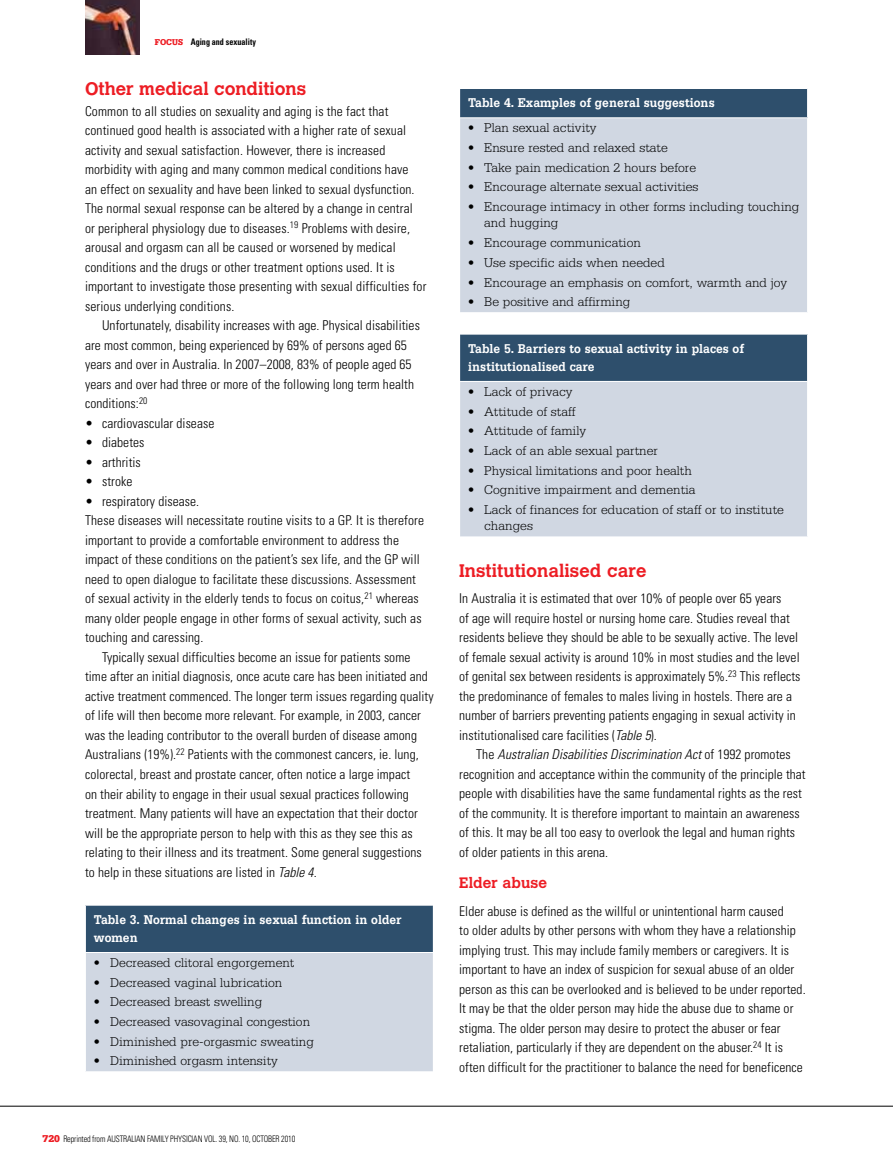
<style>
.page{position:relative;width:893px;height:1170px;background:#fff}
.page>*{position:absolute;margin:0;border:0;box-sizing:border-box;transform-origin:0 0}
.t1{font:700 18px "Calvert";color:#ed1d24}
.t2{font:700 15px "Calvert";letter-spacing:.005em;color:#ed1d24}
.t3{font:300 condensed 13.5px/19.5px "Univers LT";letter-spacing:.005em;color:#000}
.t4{font:300 13.5px/16.5px "Serifa LT";color:#000}
.t5{font:700 13.5px/18px "Serifa LT";color:#fff;scale:.9 1}
.t6{font:300 condensed 9px "Univers LT";letter-spacing:-.015em;color:#000;scale:.9 1}
.t7{font:700 condensed 9px "Univers LT";color:#000;scale:.9 1}
.s1{font-family:"Serifa LT";font-weight:900;font-stretch:normal;color:#ed1d24}
.s2{font-style:italic}
.s3{font-family:"Serifa LT";font-weight:900;font-stretch:normal;font-size:10.5px;color:#ed1d24}
</style>
<div class="page">
<hr style="left:0;top:1105px;width:893px;height:1px;background:#000">
<img style="left:85px;top:0;width:55px;height:54px">
<div style="left:460px;top:334px;width:347px;height:47px;background:#2e4f6c"></div>
<div style="left:460px;top:381px;width:347px;height:156px;background:#d0d7e2"></div>
<hr style="left:459px;top:536px;width:349px;height:1px;background:#fff">
<hr style="left:459px;top:334px;width:349px;height:1px;background:#fff">
<hr style="left:459px;top:381px;width:349px;height:1px;background:#fff">
<div style="left:85px;top:905px;width:348px;height:47px;background:#2e4f6c"></div>
<div style="left:85px;top:952px;width:348px;height:119px;background:#d0d7e2"></div>
<hr style="left:85px;top:952px;width:1px;height:119px;background:#fff">
<hr style="left:85px;top:905px;width:1px;height:47px;background:#fff">
<hr style="left:85px;top:952px;width:349px;height:1px;background:#fff">
<div style="left:460px;top:88px;width:347px;height:30px;background:#2e4f6c"></div>
<div style="left:460px;top:118px;width:347px;height:194px;background:#d0d7e2"></div>
<hr style="left:459px;top:88px;width:349px;height:1px;background:#fff">
<svg style="left:807px;top:89px;width:1px;height:28px"></svg>
<hr style="left:459px;top:117px;width:349px;height:1px;background:#fff">
<p class="t7" style="left:155px;top:36px;width:114px"><span class="s1">FOCUS</span> Aging and sexuality</p>
<h1 class="t1" style="left:85px;top:77px;width:223px">Other medical conditions</h1>
<p class="t3" style="left:85px;top:101px;width:343px">Common to all studies on sexuality and aging is the fact that continued good health is associated with a higher rate of sexual activity and sexual satisfaction. However, there is increased morbidity with aging and many common medical conditions have<br>an effect on sexuality and have been linked to sexual dysfunction.<br>The normal sexual response can be altered by a change in central<br>or peripheral physiology due to diseases.<sup>19</sup> Problems with desire, arousal and orgasm can all be caused or worsened by medical conditions and the drugs or other treatment options used. It is important to investigate those presenting with sexual difficulties for serious underlying conditions.<br>Unfortunately, disability increases with age. Physical disabilities are most common, being experienced by 69% of persons aged 65 years and over in Australia. I n 2007–2008, 83% of people aged 65 years and over had three or more of the following long term health conditions:<sup>20</sup></p>
<p class="t3" style="left:85px;top:413px;width:131px">• cardiovascular disease</p>
<p class="t3" style="left:85px;top:433px;width:61px">• diabetes</p>
<p class="t3" style="left:85px;top:452px;width:57px">• arthritis</p>
<p class="t3" style="left:85px;top:472px;width:49px">• stroke</p>
<p class="t3" style="left:85px;top:491px;width:350px">• respiratory disease.<br>These diseases will necessitate routine visits to a GP. It is therefore important to provide a comfortable environment to address the impact of these conditions on the patient’s sex life, and the GP will need to open dialogue to facilitate these discussions. Assessment<br>of sexual activity in the elderly tends to focus on coitus,<sup>21</sup> whereas many older people engage in other forms of sexual activity, such as touching and caressing.<br>Typically sexual difficulties become an issue for patients some time after an initial diagnosis, once acute care has been initiated and active treatment commenced. The longer term issues regarding quality of life will then become more relevant. For example, in 2003, cancer was the leading contributor to the overall burden of disease among Australians (19%).<sup>22</sup> Patients with the commonest cancers, ie. lung, colorectal, breast and prostate cancer, often notice a large impact<br>on their ability to engage in their usual sexual practices following treatment. Many patients will have an expectation that their doctor will be the appropriate person to help with this as they see this as relating to their illness and its treatment. Some general suggestions to help in these situations are listed in <span class="s2">Table 4</span>.</p>
<p class="t5" style="left:94px;top:910px;width:343px">Table 3. Normal changes in sexual function in older women</p>
<p class="t4" style="left:94px;top:954px;width:202px">• Decreased clitoral engorgement</p>
<p class="t4" style="left:94px;top:973px;width:190px">• Decreased vaginal lubrication</p>
<p class="t4" style="left:94px;top:993px;width:170px">• Decreased breast swelling</p>
<p class="t4" style="left:94px;top:1013px;width:218px">• Decreased vasovaginal congestion</p>
<p class="t4" style="left:94px;top:1033px;width:222px">• Diminished pre-orgasmic sweating</p>
<p class="t4" style="left:94px;top:1052px;width:186px">• Diminished orgasm intensity</p>
<p class="t6" style="left:43px;top:1133px;width:282px"><span class="s3">720</span> Reprinted from Australian Family Physician Vol. 39, No. 10, october 2010</p>
<p class="t5" style="left:468px;top:94px;width:275px">Table 4. Examples of general suggestions</p>
<p class="t4" style="left:468px;top:120px;width:130px">• Plan sexual activity</p>
<p class="t4" style="left:468px;top:139px;width:202px">• Ensure rested and relaxed state</p>
<p class="t4" style="left:468px;top:159px;width:230px">• Take pain medication 2 hours before</p>
<p class="t4" style="left:468px;top:179px;width:232px">• Encourage alternate sexual activities</p>
<p class="t4" style="left:484px;top:198px;width:317px;text-indent:-16px">• Encourage intimacy in other forms including touching and hugging</p>
<p class="t4" style="left:468px;top:234px;width:175px">• Encourage communication</p>
<p class="t4" style="left:468px;top:254px;width:199px">• Use specific aids when needed</p>
<p class="t4" style="left:468px;top:274px;width:321px">• Encourage an emphasis on comfort, warmth and joy</p>
<p class="t4" style="left:468px;top:294px;width:164px">• Be positive and affirming</p>
<p class="t5" style="left:468px;top:339px;width:308px">Table 5. Barriers to sexual activity in places of institutionalised care</p>
<p class="t4" style="left:468px;top:383px;width:106px">• Lack of privacy</p>
<p class="t4" style="left:468px;top:403px;width:109px">• Attitude of staff</p>
<p class="t4" style="left:468px;top:422px;width:120px">• Attitude of family</p>
<p class="t4" style="left:468px;top:442px;width:192px">• Lack of an able sexual partner</p>
<p class="t4" style="left:468px;top:462px;width:226px">• Physical limitations and poor health</p>
<p class="t4" style="left:468px;top:481px;width:229px">• Cognitive impairment and dementia</p>
<p class="t4" style="left:484px;top:501px;width:301px;text-indent:-16px">• Lack of finances for education of staff or to institute changes</p>
<h1 class="t1" style="left:459px;top:559px;width:189px">Institutionalised care</h1>
<p class="t3" style="left:459px;top:589px;width:348px">I n Australia it is estimated that over 10% of people over 65 years<br>of age will require hostel or nursing home care. Studies reveal that residents believe they should be able to be sexually active. The level of female sexual activity is around 10% in most studies and the level of genital sex between residents is approximately 5%.<sup>23</sup> This reflects the predominance of females to males living in hostels. There are a number of barriers preventing patients engaging in sexual activity in institutionalised care facilities (<span class="s2">Table 5</span>).<br>T he <span class="s2">Australian Disabilities Discrimination Act</span> of 1992 promotes recognition and acceptance within the community of the principle that people with disabilities have the same fundamental rights as the rest of the community. It is therefore important to maintain an awareness of this. It may be all too easy to overlook the legal and human rights of older patients in this arena.</p>
<p class="t2" style="left:459px;top:873px;width:89px">Elder abuse</p>
<p class="t3" style="left:459px;top:901px;width:348px">Elder abuse is defined as the willful or unintentional harm caused<br>to older adults by other persons with whom they have a relationship implying trust. This may include family members or caregivers. It is important to have an index of suspicion for sexual abuse of an older person as this can be overlooked and is believed to be under reported.<br>It may be that the older person may hide the abuse due to shame or stigma. The older person may desire to protect the abuser or fear retaliation, particularly if they are dependent on the abuser.<sup>24</sup> It is often difficult for the practitioner to balance the need for beneficence</p>
</div>
